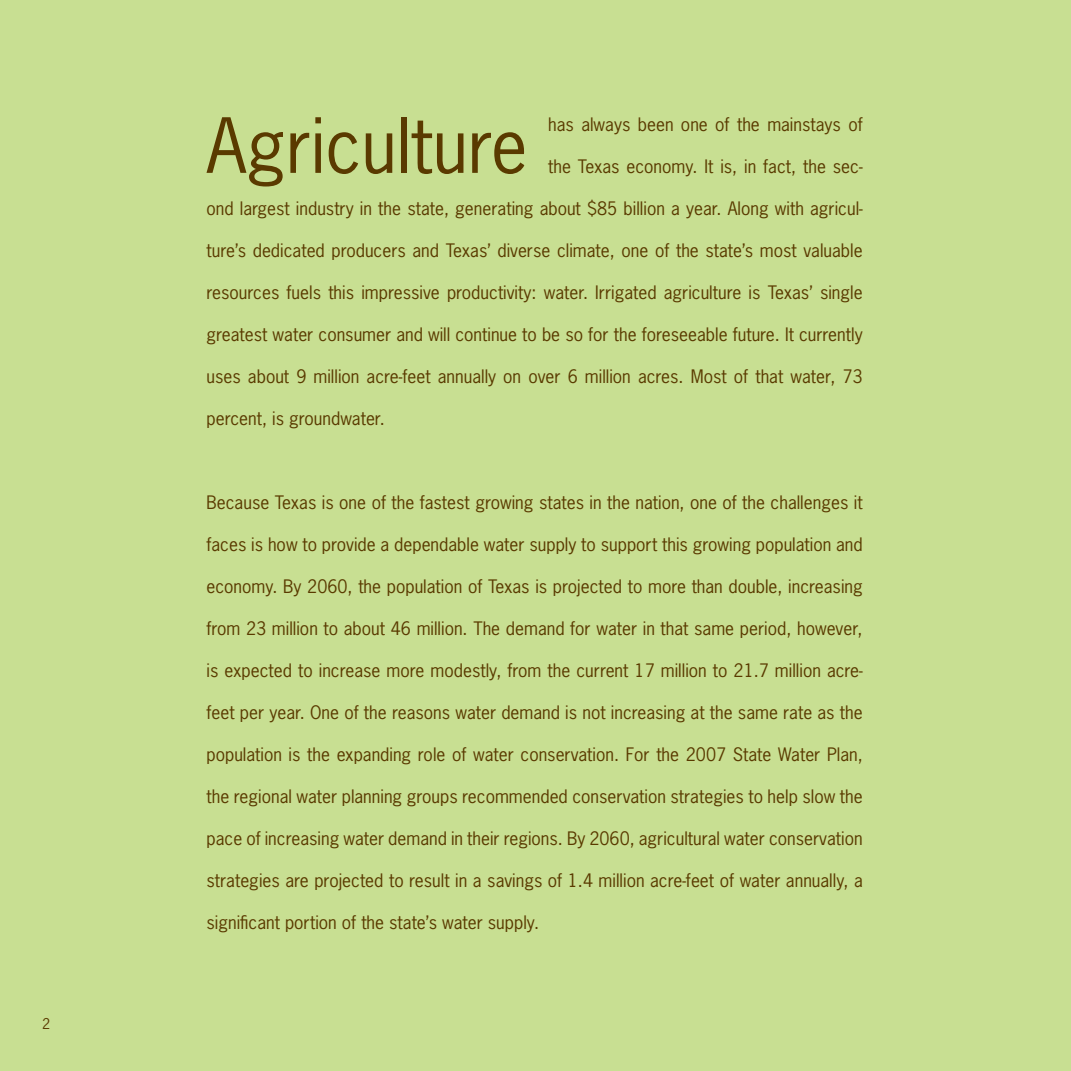
<style>
.page{position:relative;width:1071px;height:1071px;background:#c8df92}
.page>*{position:absolute;margin:0;border:0;box-sizing:border-box;transform-origin:0 0}
.t1{font:71.4px "News Gothic Std";color:#5a3a00}
.t2{font:17.5px "News Gothic Std";color:#5a3a00}
.t3{font:14px "News Gothic Std";color:#5a3a00}
</style>
<div class="page">
<p class="t3" style="left:42px;top:1015px;width:10px">2</p>
<h1 class="t1" style="left:206px;top:100px;width:323px">Agriculture</h1>
<p class="t2" style="left:548px;top:113px;width:316px">has always been one of the mainstays of</p>
<p class="t2" style="left:548px;top:155px;width:316px">the Texas economy. It is, in fact, the sec-</p>
<p class="t2" style="left:207px;top:197px;width:658px">ond largest industry in the state, generating about $85 billion a year. Along with agricul-</p>
<p class="t2" style="left:207px;top:239px;width:658px">ture’s dedicated producers and Texas’ diverse climate, one of the state’s most valuable</p>
<p class="t2" style="left:207px;top:281px;width:658px">resources fuels this impressive productivity: water. Irrigated agriculture is Texas’ single</p>
<p class="t2" style="left:207px;top:323px;width:658px">greatest water consumer and will continue to be so for the foreseeable future. It currently</p>
<p class="t2" style="left:207px;top:365px;width:658px">uses about 9 million acre-feet annually on over 6 million acres. Most of that water, 73</p>
<p class="t2" style="left:207px;top:407px;width:180px">percent, is groundwater.</p>
<p class="t2" style="left:207px;top:491px;width:658px">Because Texas is one of the fastest growing states in the nation, one of the challenges it</p>
<p class="t2" style="left:207px;top:533px;width:658px">faces is how to provide a dependable water supply to support this growing population and</p>
<p class="t2" style="left:207px;top:575px;width:658px">economy. By 2060, the population of Texas is projected to more than double, increasing</p>
<p class="t2" style="left:207px;top:617px;width:658px">from 23 million to about 46 million. The demand for water in that same period, however,</p>
<p class="t2" style="left:207px;top:659px;width:658px">is expected to increase more modestly, from the current 17 million to 21.7 million acre-</p>
<p class="t2" style="left:207px;top:701px;width:658px">feet per year. One of the reasons water demand is not increasing at the same rate as the</p>
<p class="t2" style="left:207px;top:743px;width:658px">population is the expanding role of water conservation. For the 2007 State Water Plan,</p>
<p class="t2" style="left:207px;top:785px;width:658px">the regional water planning groups recommended conservation strategies to help slow the</p>
<p class="t2" style="left:207px;top:827px;width:658px">pace of increasing water demand in their regions. By 2060, agricultural water conservation</p>
<p class="t2" style="left:207px;top:869px;width:658px">strategies are projected to result in a savings of 1.4 million acre-feet of water annually, a</p>
<p class="t2" style="left:207px;top:911px;width:334px">significant portion of the state’s water supply.</p>
</div>
